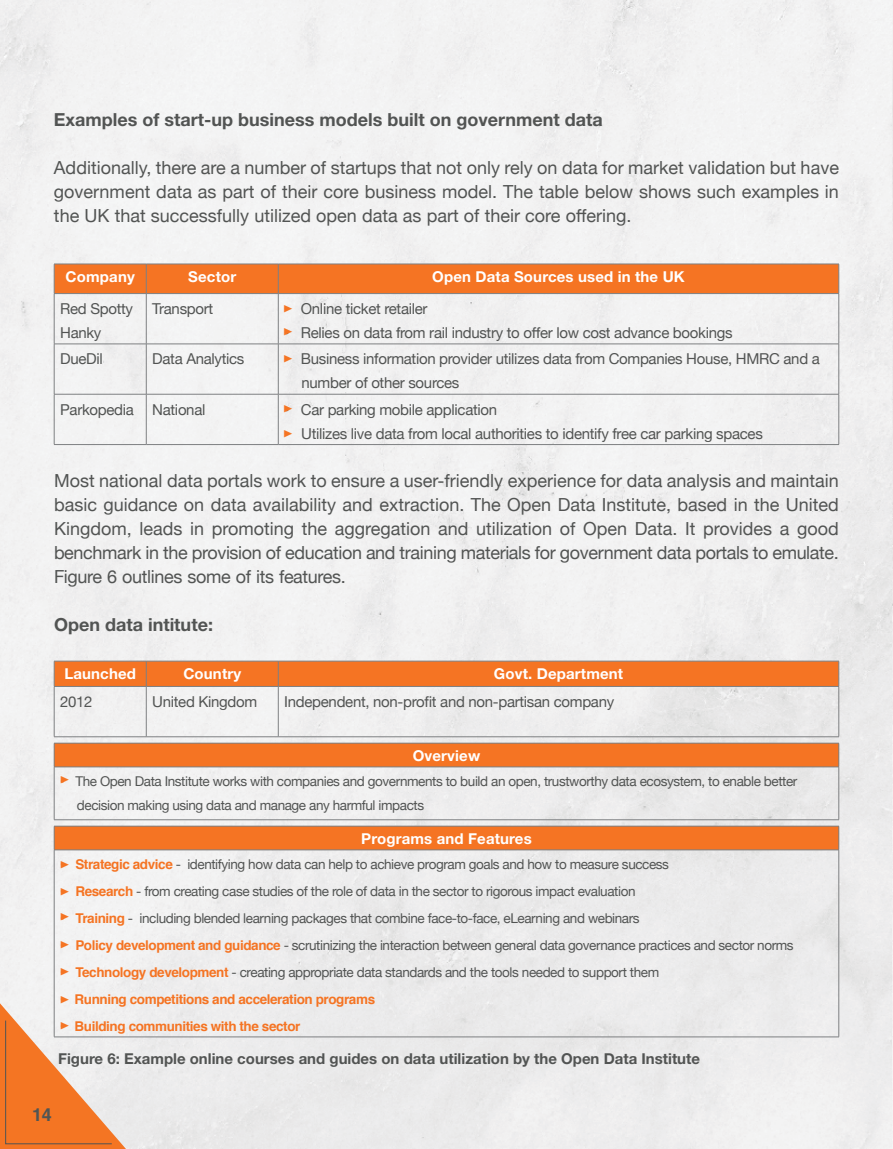
<style>
.page{position:relative;width:893px;height:1149px;background:#fff}
.page>*{position:absolute;margin:0;border:0;box-sizing:border-box;transform-origin:0 0}
.t1{font:18px/24px "Helvetica Neue";letter-spacing:-.02em;color:#525453;text-align:justify}
.t2{font:700 18px "Helvetica Neue";color:#525453}
.t3{font:700 18px "Helvetica";color:#505554}
.t4{font:15px/24px "Helvetica Neue";letter-spacing:-.02em;color:#525453}
.t5{font:700 15px "Helvetica Neue";letter-spacing:.01em;color:#fff}
.t6{font:700 15px "Helvetica Neue";color:#525453}
.t7{font:13.5px/24px "Helvetica Neue";letter-spacing:-.03em;color:#525453}
.t8{font:700 13.5px "Helvetica";letter-spacing:-.03em;color:#f57423}
.s1{color:#f57423}
.s2{font-family:"Helvetica";font-weight:700;color:#f57423}
</style>
<div class="page">
<svg style="left:0;top:1002px;width:126px;height:146px"></svg>
<div style="left:54px;top:264px;width:785px;height:29px;background:#f57423"></div>
<hr style="left:54px;top:343px;width:92px;height:1px;background:#7e8082">
<hr style="left:146px;top:343px;width:132px;height:1px;background:#7e8082">
<hr style="left:278px;top:343px;width:561px;height:1px;background:#7e8082">
<hr style="left:54px;top:394px;width:92px;height:1px;background:#7e8082">
<hr style="left:146px;top:394px;width:132px;height:1px;background:#7e8082">
<hr style="left:278px;top:394px;width:561px;height:1px;background:#7e8082">
<hr style="left:54px;top:444px;width:92px;height:1px;background:#7e8082">
<hr style="left:146px;top:444px;width:132px;height:1px;background:#7e8082">
<hr style="left:278px;top:444px;width:561px;height:1px;background:#7e8082">
<hr style="left:54px;top:294px;width:1px;height:49px;background:#7e8082">
<hr style="left:54px;top:344px;width:1px;height:50px;background:#7e8082">
<hr style="left:54px;top:394px;width:1px;height:50px;background:#7e8082">
<hr style="left:54px;top:293px;width:92px;height:1px;background:#7e8082">
<hr style="left:146px;top:293px;width:132px;height:1px;background:#7e8082">
<hr style="left:278px;top:293px;width:561px;height:1px;background:#7e8082">
<hr style="left:146px;top:294px;width:1px;height:49px;background:#7e8082">
<hr style="left:146px;top:344px;width:1px;height:50px;background:#7e8082">
<hr style="left:146px;top:394px;width:1px;height:50px;background:#7e8082">
<hr style="left:278px;top:294px;width:1px;height:49px;background:#7e8082">
<hr style="left:278px;top:344px;width:1px;height:50px;background:#7e8082">
<hr style="left:278px;top:394px;width:1px;height:50px;background:#7e8082">
<hr style="left:838px;top:294px;width:1px;height:49px;background:#7e8082">
<hr style="left:838px;top:344px;width:1px;height:50px;background:#7e8082">
<hr style="left:838px;top:394px;width:1px;height:50px;background:#7e8082">
<hr style="left:54px;top:660px;width:92px;height:1px;background:#7e8082">
<hr style="left:146px;top:660px;width:132px;height:1px;background:#7e8082">
<hr style="left:278px;top:660px;width:561px;height:1px;background:#7e8082">
<div style="left:54px;top:661px;width:785px;height:25px;background:#f57423"></div>
<hr style="left:54px;top:736px;width:92px;height:1px;background:#7e8082">
<hr style="left:146px;top:736px;width:132px;height:1px;background:#7e8082">
<hr style="left:278px;top:736px;width:561px;height:1px;background:#7e8082">
<hr style="left:54px;top:686px;width:1px;height:50px;background:#7e8082">
<hr style="left:54px;top:686px;width:92px;height:1px;background:#7e8082">
<hr style="left:146px;top:686px;width:132px;height:1px;background:#7e8082">
<hr style="left:278px;top:686px;width:561px;height:1px;background:#7e8082">
<hr style="left:146px;top:686px;width:1px;height:50px;background:#7e8082">
<hr style="left:278px;top:686px;width:1px;height:50px;background:#7e8082">
<hr style="left:838px;top:686px;width:1px;height:50px;background:#7e8082">
<div style="left:54px;top:743px;width:785px;height:23px;background:#f57423"></div>
<hr style="left:54px;top:742px;width:785px;height:1px;background:#7e8082">
<svg style="left:54px;top:743px;width:1px;height:23px"></svg>
<svg style="left:838px;top:743px;width:1px;height:23px"></svg>
<hr style="left:54px;top:766px;width:1px;height:53px;background:#7e8082">
<hr style="left:838px;top:766px;width:1px;height:53px;background:#7e8082">
<hr style="left:54px;top:819px;width:785px;height:1px;background:#7e8082">
<hr style="left:54px;top:766px;width:785px;height:1px;background:#7e8082">
<div style="left:54px;top:825px;width:785px;height:24px;background:#f57423"></div>
<hr style="left:54px;top:825px;width:785px;height:1px;background:#7e8082">
<svg style="left:54px;top:826px;width:1px;height:23px"></svg>
<svg style="left:838px;top:826px;width:1px;height:23px"></svg>
<hr style="left:54px;top:849px;width:1px;height:187px;background:#7e8082">
<hr style="left:838px;top:849px;width:1px;height:187px;background:#7e8082">
<hr style="left:54px;top:1036px;width:785px;height:1px;background:#7e8082">
<hr style="left:54px;top:849px;width:785px;height:1px;background:#7e8082">
<h1 class="t2" style="left:54px;top:108px;width:550px">Examples of start-up business models built on government data</h1>
<p class="t1" style="left:54px;top:156px;width:786px">Additionally, there are a number of startups that not only rely on data for market validation but have government data as part of their core business model. The table below shows such examples in the UK that successfully utilized open data as part of their core offering.</p>
<p class="t5" style="left:66px;top:267px;width:71px">Company</p>
<p class="t5" style="left:188px;top:267px;width:49px">Sector</p>
<p class="t5" style="left:432px;top:267px;width:254px">Open Data Sources used in the UK</p>
<p class="t4" style="left:60px;top:297px;width:74px">Red Spotty<br>Hanky</p>
<p class="t4" style="left:152px;top:297px;width:62px">Transport</p>
<p class="t4" style="left:284px;top:297px;width:145px">• Online ticket retailer</p>
<p class="t4" style="left:284px;top:321px;width:450px">• Relies on data from rail industry to offer low cost advance bookings</p>
<p class="t4" style="left:60px;top:347px;width:44px">DueDil</p>
<p class="t4" style="left:152px;top:347px;width:94px">Data Analytics</p>
<p class="t4" style="left:302px;top:347px;width:520px;text-indent:-17px">• Business information provider utilizes data from Companies House, HMRC and a number of other sources</p>
<p class="t4" style="left:60px;top:398px;width:147px">Parkopedia National</p>
<p class="t4" style="left:284px;top:398px;width:214px">• Car parking mobile application</p>
<p class="t4" style="left:284px;top:422px;width:480px">• Utilizes live data from local authorities to identify free car parking spaces</p>
<p class="t1" style="left:54px;top:469px;width:786px">Most national data portals work to ensure a user-friendly experience for data analysis and maintain basic guidance on data availability and extraction. The Open Data Institute, based in the United Kingdom, leads in promoting the aggregation and utilization of Open Data. It provides a good benchmark in the provision of education and training materials for government data portals to emulate.<br>Figure 6 outlines some of its features.</p>
<h1 class="t2" style="left:54px;top:613px;width:160px">Open data intitute:</h1>
<p class="t5" style="left:64px;top:664px;width:73px">Launched</p>
<p class="t5" style="left:183px;top:664px;width:59px">Country</p>
<p class="t5" style="left:494px;top:664px;width:131px">Govt. Department</p>
<p class="t4" style="left:60px;top:690px;width:34px">2012</p>
<p class="t4" style="left:152px;top:690px;width:107px">United Kingdom</p>
<p class="t4" style="left:284px;top:690px;width:331px">Independent, non-profit and non-partisan company</p>
<p class="t5" style="left:413px;top:746px;width:69px">Overview</p>
<p class="t7" style="left:77px;top:769px;width:722px;text-indent:-17px"><span class="s1">•</span> The Open Data Institute works with companies and governments to build an open, trustworthy data ecosystem, to enable better decision making using data and manage any harmful impacts</p>
<p class="t5" style="left:361px;top:829px;width:172px">Programs and Features</p>
<p class="t7" style="left:60px;top:852px;width:610px"><span class="s1">•</span> <span class="s2">Strategic advice</span> - identifying how data can help to achieve program goals and how to measure success</p>
<p class="t7" style="left:60px;top:879px;width:577px"><span class="s1">•</span> <span class="s2">Research</span> - from creating case studies of the role of data in the sector to rigorous impact evaluation</p>
<p class="t7" style="left:60px;top:906px;width:581px"><span class="s1">•</span> <span class="s2">Training</span> - including blended learning packages that combine face-to-face, eLearning and webinars</p>
<p class="t7" style="left:60px;top:933px;width:735px"><span class="s1">•</span> <span class="s2">Policy development and guidance</span> - scrutinizing the interaction between general data governance practices and sector norms</p>
<p class="t7" style="left:60px;top:960px;width:600px"><span class="s1">•</span> <span class="s2">Technology development</span> - creating appropriate data standards and the tools needed to support them</p>
<p class="t8" style="left:60px;top:987px;width:316px">• Running competitions and acceleration programs</p>
<p class="t8" style="left:60px;top:1014px;width:242px">• Building communities with the sector</p>
<p class="t6" style="left:58px;top:1049px;width:643px">Figure 6: Example online courses and guides on data utilization by the Open Data Institute</p>
<h1 class="t3" style="left:32px;top:1099px;width:21px">14</h1>
</div>
